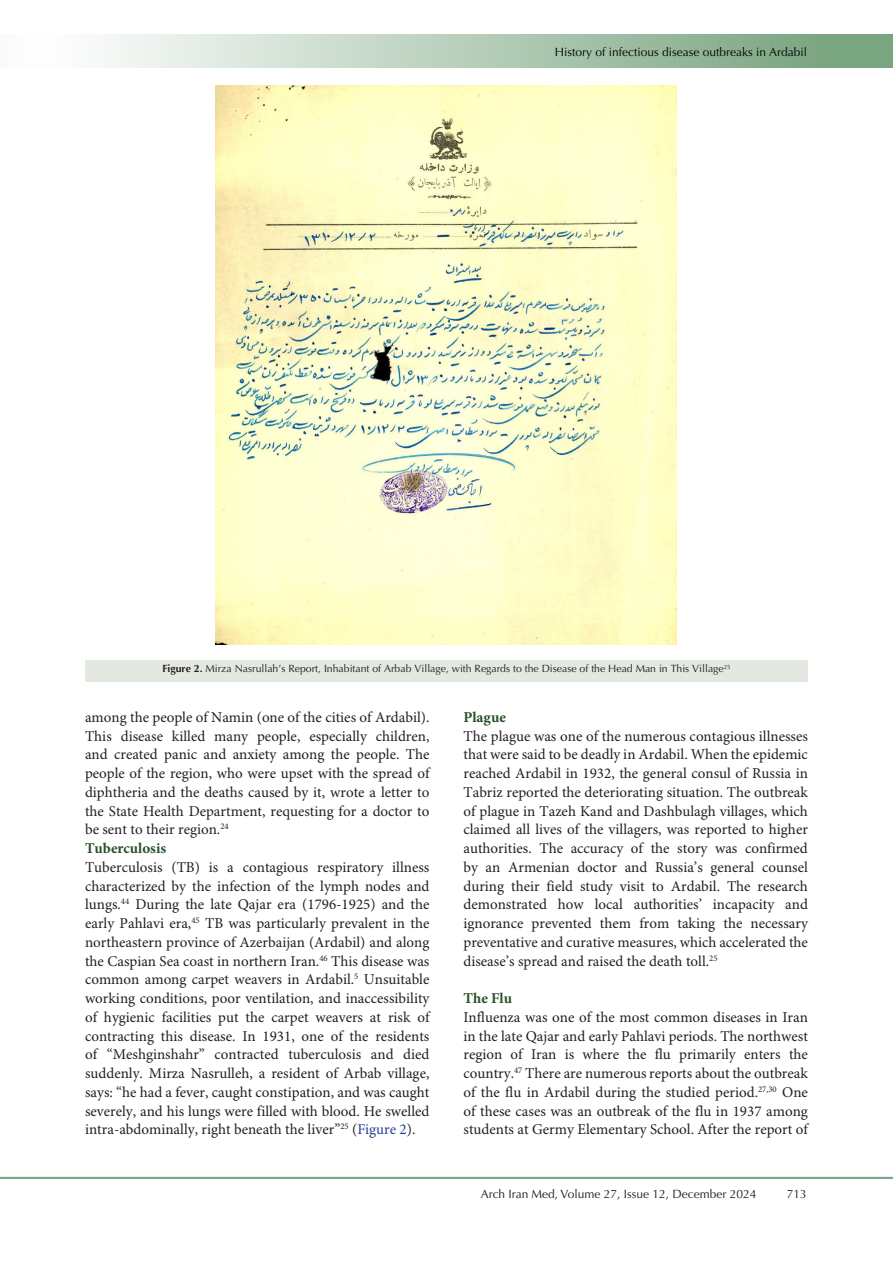
<style>
.page{position:relative;width:893px;height:1263px;background:#fff}
.page>*{position:absolute;margin:0;border:0;box-sizing:border-box;transform-origin:0 0}
.t1{font:15px/18.8px "Minion Pro";color:#231f20;text-align:justify}
.t2{font:700 15px "Minion Pro";color:#265026}
.t3{font:12px "Optima LT Std";color:#231f20}
.t4{font:12px "Optima LT Std";color:#040503}
.t5{font:10.5px "Optima LT Std";color:#231f20}
.s1{font-weight:700}
.s2{color:#253f8e}
</style>
<div class="page">
<div style="left:0;top:1177px;width:893px;height:2px;background:#0099e5;border:1px solid #7aa581"></div>
<div style="left:0;top:35px;width:892px;height:33px;background:linear-gradient(to right,#fff,#719f79)"></div>
<div style="left:85px;top:660px;width:723px;height:22px;background:#e3e8e1"></div>
<img style="left:216px;top:85px;width:461px;height:559px">
<p class="t4" style="left:555px;top:45px;width:254px">History of infectious disease outbreaks in Ardabil</p>
<p class="t5" style="left:162px;top:662px;width:570px"><span class="s1">Figure 2.</span> Mirza Nasrullah’s Report, Inhabitant of Arbab Village, with Regards to the Disease of the Head Man in This Village<sup>25</sup></p>
<p class="t1" style="left:85px;top:708px;width:346px">among the people of Namin (one of the cities of Ardabil).<br>This disease killed many people, especially children, and created panic and anxiety among the people. The people of the region, who were upset with the spread of diphtheria and the deaths caused by it, wrote a letter to the State Health Department, requesting for a doctor to be sent to their region.<sup>24</sup></p>
<p class="t2" style="left:85px;top:838px;width:83px">Tuberculosis</p>
<p class="t1" style="left:85px;top:858px;width:346px">Tuberculosis (TB) is a contagious respiratory illness characterized by the infection of the lymph nodes and lungs.<sup>44</sup> During the late Qajar era (1796-1925) and the early Pahlavi era,<sup>45</sup> TB was particularly prevalent in the northeastern province of Azerbaijan (Ardabil) and along the Caspian Sea coast in northern Iran.<sup>46</sup> This disease was common among carpet weavers in Ardabil.<sup>5</sup> Unsuitable working conditions, poor ventilation, and inaccessibility of hygienic facilities put the carpet weavers at risk of contracting this disease. In 1931, one of the residents of “Meshginshahr” contracted tuberculosis and died suddenly. Mirza Nasrulleh, a resident of Arbab village, says: “he had a fever, caught constipation, and was caught severely, and his lungs were filled with blood. He swelled intra-abdominally, right beneath the liver”<sup>25</sup> (<span class="s2">Figure 2</span>).</p>
<p class="t2" style="left:463px;top:706px;width:44px">Plague</p>
<p class="t1" style="left:463px;top:727px;width:346px">The plague was one of the numerous contagious illnesses that were said to be deadly in Ardabil. When the epidemic reached Ardabil in 1932, the general consul of Russia in Tabriz reported the deteriorating situation. The outbreak of plague in Tazeh Kand and Dashbulagh villages, which claimed all lives of the villagers, was reported to higher authorities. The accuracy of the story was confirmed by an Armenian doctor and Russia’s general counsel during their field study visit to Ardabil. The research demonstrated how local authorities’ incapacity and ignorance prevented them from taking the necessary preventative and curative measures, which accelerated the disease’s spread and raised the death toll.<sup>25</sup></p>
<p class="t2" style="left:463px;top:988px;width:50px">The Flu</p>
<p class="t1" style="left:463px;top:1008px;width:346px">Influenza was one of the most common diseases in Iran in the late Qajar and early Pahlavi periods. The northwest region of Iran is where the flu primarily enters the country.<sup>47</sup> There are numerous reports about the outbreak of the flu in Ardabil during the studied period.<sup>27,30</sup> One of these cases was an outbreak of the flu in 1937 among students at Germy Elementary School. After the report of</p>
<p class="t3" style="left:481px;top:1187px;width:277px">Arch Iran Med, Volume 27, Issue 12, December 2024</p>
<p class="t3" style="left:787px;top:1187px;width:22px">713</p>
</div>
